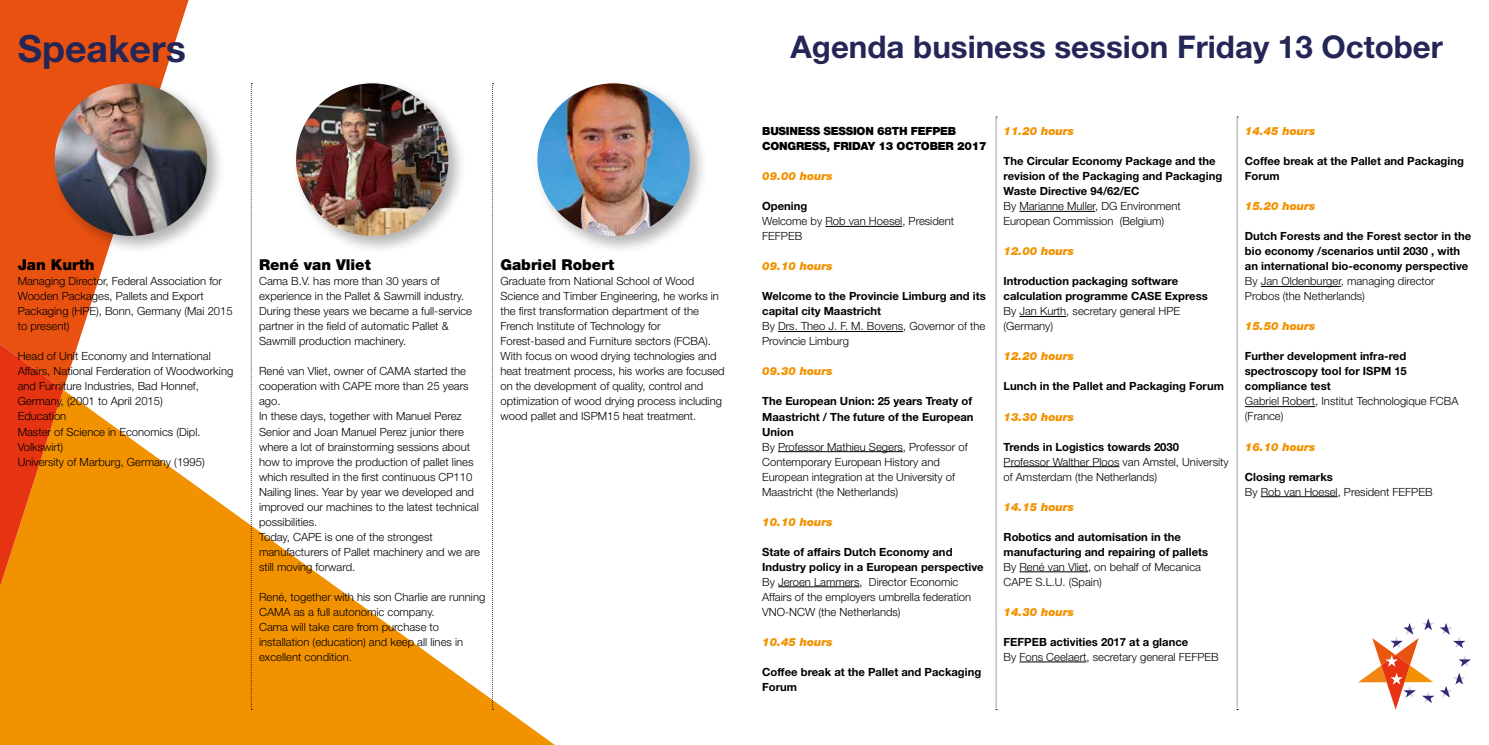
<style>
.page{position:relative;width:1489px;height:745px;background:#fff}
.page>*{position:absolute;margin:0;border:0;box-sizing:border-box;transform-origin:0 0}
.t1{font:700 37.5px "Helvetica Neue LT Std";color:#242657}
.t2{font:700 31.25px "Helvetica Neue LT Std";color:#242657}
.t3{font:900 15px "Helvetica Neue LT Std";color:#000}
.t4{font:300 11.25px/15px "Helvetica Neue LT Std";color:#000}
.t5{font:700 11.25px/15px "Helvetica Neue LT Std";color:#000}
.t6{font:italic 900 11.25px "Helvetica Neue LT Std";color:#f39200}
.t7{font:900 11.25px/15px "Helvetica Neue LT Std";letter-spacing:-.02em;color:#000}
</style>
<div class="page">
<svg style="left:0;top:389px;width:554px;height:355px;fill:#f39200"></svg>
<svg style="left:0;top:0;width:189px;height:389px;fill:#e95111"></svg>
<svg style="left:0;top:344px;width:63px;height:242px;background:#eb5b0b"></svg>
<hr style="left:825px;top:226px;width:77px;height:1px;background:#000">
<hr style="left:778px;top:331px;width:125px;height:1px;background:#000">
<hr style="left:778px;top:451px;width:124px;height:1px;background:#000">
<hr style="left:778px;top:586px;width:81px;height:1px;background:#000">
<hr style="left:1019px;top:211px;width:76px;height:1px;background:#000">
<hr style="left:1019px;top:316px;width:47px;height:1px;background:#000">
<hr style="left:1003px;top:466px;width:116px;height:1px;background:#000">
<hr style="left:1019px;top:571px;width:68px;height:1px;background:#000">
<hr style="left:1019px;top:661px;width:67px;height:1px;background:#000">
<hr style="left:1260px;top:286px;width:80px;height:1px;background:#000">
<hr style="left:1244px;top:406px;width:70px;height:1px;background:#000">
<hr style="left:1260px;top:496px;width:77px;height:1px;background:#000">
<svg style="left:995px;top:117px;width:2px;height:591px"></svg>
<svg style="left:1236px;top:117px;width:1px;height:591px"></svg>
<div style="left:50px;top:79px;width:176px;height:175px;background:#000;opacity:.3"></div>
<img style="left:55px;top:83px;width:152px;height:153px;border-radius:76px">
<div style="left:291px;top:79px;width:176px;height:175px;background:#000;opacity:.3"></div>
<img style="left:296px;top:83px;width:152px;height:153px;border-radius:76px">
<div style="left:533px;top:79px;width:175px;height:175px;background:#000;opacity:.3"></div>
<img style="left:537px;top:83px;width:152px;height:153px;border-radius:76px">
<svg style="left:492px;top:83px;width:1px;height:626px"></svg>
<svg style="left:251px;top:83px;width:1px;height:626px"></svg>
<svg style="left:1358px;top:618px;width:112px;height:91px"></svg>
<h1 class="t1" style="left:18px;top:26px;width:170px">Speakers</h1>
<h3 class="t3" style="left:18px;top:256px;width:78px">Jan Kurth</h3>
<p class="t4" style="left:18px;top:273px;width:216px">Managing Director, Federal Association for Wooden Packages, Pallets and Export Packaging (HPE), Bonn, Germany (Mai 2015 to present)</p>
<p class="t4" style="left:18px;top:348px;width:217px">Head of Unit Economy and International<br>Affairs, National Ferderation of Woodworking and Furniture Industries, Bad Honnef,<br>Germany, (2001 to April 2015)<br>Education<br>Master of Science in Economics (Dipl.<br>Volkswirt)<br>University of Marburg, Germany (1995)</p>
<h3 class="t3" style="left:259px;top:256px;width:113px">René van Vliet</h3>
<p class="t4" style="left:259px;top:273px;width:214px">Cama B.V. has more than 30 years of experience in the Pallet &amp; Sawmill industry.<br>During these years we became a full-service partner in the field of automatic Pallet &amp; Sawmill production machinery.</p>
<p class="t4" style="left:259px;top:363px;width:222px">René van Vliet, owner of CAMA started the cooperation with CAPE more than 25 years ago.<br>In these days, together with Manuel Perez Senior and Joan Manuel Perez junior there where a lot of brainstorming sessions about how to improve the production of pallet lines which resulted in the first continuous CP110<br>Nailing lines. Year by year we developed and improved our machines to the latest technical possibilities.<br>Today, CAPE is one of the strongest manufacturers of Pallet machinery and we are still moving forward.</p>
<p class="t4" style="left:259px;top:588px;width:228px">René, together with his son Charlie are running CAMA as a full autonomic company.<br>Cama will take care from purchase to installation (education) and keep all lines in excellent condition.</p>
<h3 class="t3" style="left:500px;top:256px;width:115px">Gabriel Robert</h3>
<p class="t4" style="left:500px;top:273px;width:226px">Graduate from National School of Wood Science and Timber Engineering, he works in the first transformation department of the French Institute of Technology for Forest-based and Furniture sectors (FCBA).<br>With focus on wood drying technologies and heat treatment process, his works are focused on the development of quality, control and optimization of wood drying process including wood pallet and ISPM15 heat treatment.</p>
<h2 class="t2" style="left:790px;top:27px;width:654px">Agenda business session Friday 13 October</h2>
<p class="t7" style="left:762px;top:123px;width:226px">BUSINESS SESSION 68TH FEFPEB<br>CONGRESS, FRIDAY 13 OCTOBER 2017</p>
<p class="t6" style="left:762px;top:169px;width:72px">09.00 hours</p>
<p class="t5" style="left:762px;top:198px;width:47px">Opening</p>
<p class="t4" style="left:762px;top:213px;width:193px">Welcome by Rob van Hoesel, President<br>FEFPEB</p>
<p class="t6" style="left:762px;top:259px;width:72px">09.10 hours</p>
<p class="t5" style="left:762px;top:288px;width:225px">Welcome to the Provincie Limburg and its capital city Maastricht</p>
<p class="t4" style="left:762px;top:318px;width:224px">By Drs. Theo J. F. M. Bovens, Governor of the<br>Provincie Limburg</p>
<p class="t6" style="left:762px;top:364px;width:72px">09.30 hours</p>
<p class="t5" style="left:762px;top:393px;width:213px">The European Union: 25 years Treaty of<br>Maastricht / The future of the European<br>Union</p>
<p class="t4" style="left:762px;top:438px;width:207px">By Professor Mathieu Segers, Professor of Contemporary European History and European integration at the University of Maastricht (the Netherlands)</p>
<p class="t6" style="left:762px;top:514px;width:72px">10.10 hours</p>
<p class="t5" style="left:762px;top:543px;width:223px">State of affairs Dutch Economy and<br>Industry policy in a European perspective</p>
<p class="t4" style="left:762px;top:573px;width:210px">By Jeroen Lammers, Director Economic<br>Affairs of the employers umbrella federation<br>VNO-NCW (the Netherlands)</p>
<p class="t6" style="left:762px;top:634px;width:72px">10.45 hours</p>
<p class="t5" style="left:762px;top:663px;width:220px">Coffee break at the Pallet and Packaging<br>Forum</p>
<p class="t6" style="left:1003px;top:124px;width:72px">11.20 hours</p>
<p class="t5" style="left:1003px;top:153px;width:220px">The Circular Economy Package and the revision of the Packaging and Packaging<br>Waste Directive 94/62/EC</p>
<p class="t4" style="left:1003px;top:198px;width:179px">By Marianne Muller, DG Environment<br>European Commission (Belgium)</p>
<p class="t6" style="left:1003px;top:244px;width:72px">12.00 hours</p>
<p class="t5" style="left:1003px;top:273px;width:206px">Introduction packaging software calculation programme CASE Express</p>
<p class="t4" style="left:1003px;top:303px;width:178px">By Jan Kurth, secretary general HPE (Germany)</p>
<p class="t6" style="left:1003px;top:349px;width:72px">12.20 hours</p>
<p class="t5" style="left:1003px;top:378px;width:222px">Lunch in the Pallet and Packaging Forum</p>
<p class="t6" style="left:1003px;top:409px;width:72px">13.30 hours</p>
<p class="t5" style="left:1003px;top:438px;width:177px">Trends in Logistics towards 2030</p>
<p class="t4" style="left:1003px;top:453px;width:227px">Professor Walther Ploos van Amstel, University of Amsterdam (the Netherlands)</p>
<p class="t6" style="left:1003px;top:499px;width:72px">14.15 hours</p>
<p class="t5" style="left:1003px;top:528px;width:206px">Robotics and automisation in the manufacturing and repairing of pallets</p>
<p class="t4" style="left:1003px;top:558px;width:199px">By René van Vliet, on behalf of Mecanica<br>CAPE S.L.U. (Spain)</p>
<p class="t6" style="left:1003px;top:604px;width:72px">14.30 hours</p>
<p class="t5" style="left:1003px;top:633px;width:186px">FEFPEB activities 2017 at a glance</p>
<p class="t4" style="left:1003px;top:648px;width:217px">By Fons Ceelaert, secretary general FEFPEB</p>
<p class="t6" style="left:1244px;top:124px;width:72px">14.45 hours</p>
<p class="t5" style="left:1244px;top:153px;width:220px">Coffee break at the Pallet and Packaging<br>Forum</p>
<p class="t6" style="left:1244px;top:199px;width:72px">15.20 hours</p>
<p class="t5" style="left:1244px;top:228px;width:228px">Dutch Forests and the Forest sector in the bio economy /scenarios until 2030 , with an international bio-economy perspective</p>
<p class="t4" style="left:1244px;top:273px;width:191px">By Jan Oldenburger, managing director<br>Probos (the Netherlands)</p>
<p class="t6" style="left:1244px;top:319px;width:72px">15.50 hours</p>
<p class="t5" style="left:1244px;top:348px;width:163px;text-align:justify">Further development infra-red spectroscopy tool for ISPM 15 compliance test</p>
<p class="t4" style="left:1244px;top:393px;width:215px">Gabriel Robert, Institut Technologique FCBA (France)</p>
<p class="t6" style="left:1244px;top:439px;width:72px">16.10 hours</p>
<p class="t5" style="left:1244px;top:468px;width:89px">Closing remarks</p>
<p class="t4" style="left:1244px;top:483px;width:189px">By Rob van Hoesel, President FEFPEB</p>
</div>
